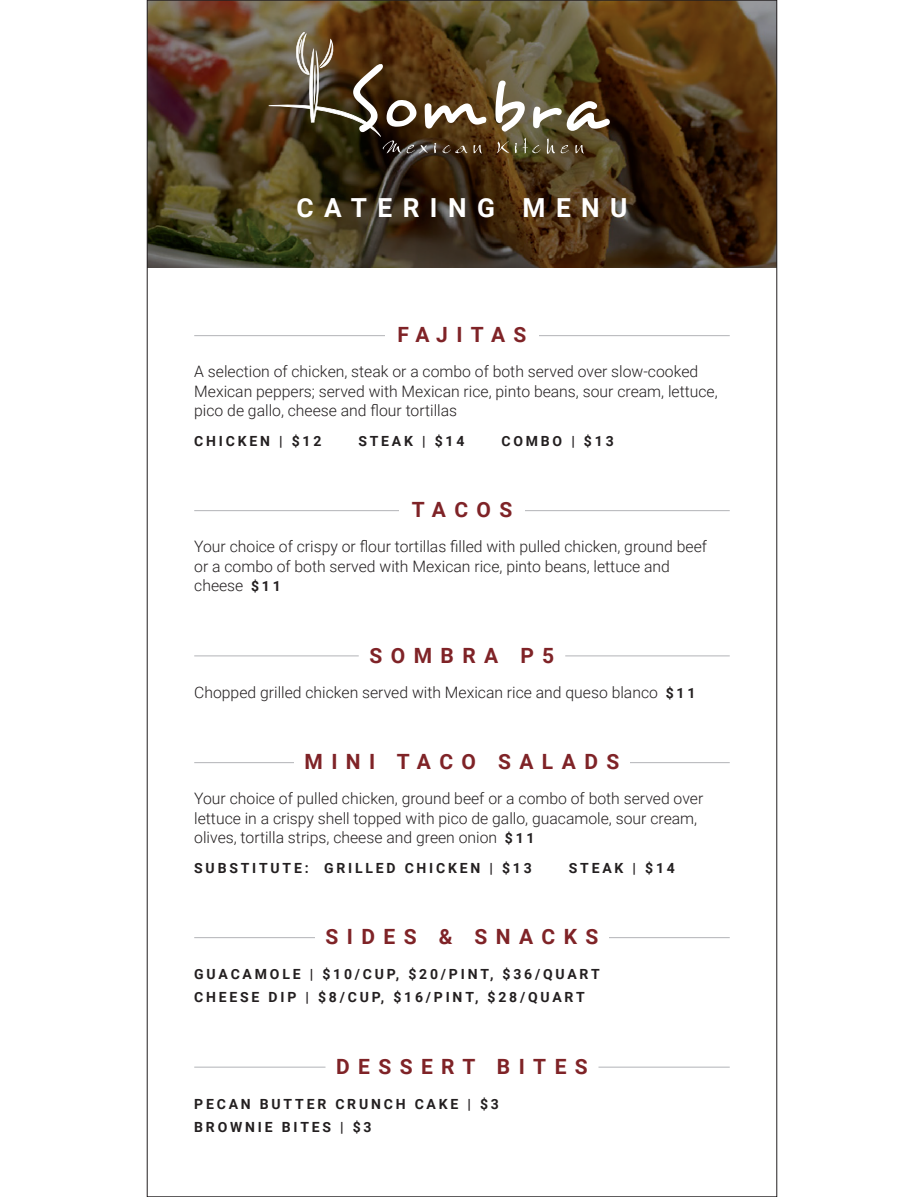
<style>
.page{position:relative;width:924px;height:1197px;background:#fff}
.page>*{position:absolute;margin:0;border:0;box-sizing:border-box;transform-origin:0 0}
.t1{font:700 26.25px "Roboto";letter-spacing:.4em;color:#fff}
.t2{font:700 21px "Roboto";letter-spacing:.4em;color:#7f2327}
.t3{font:700 21px "Roboto";letter-spacing:.37em;color:#7f2327}
.t4{font:300 15.75px/19.2px "Roboto";color:#231f20}
.t5{font:700 14px/22.8px "Roboto";letter-spacing:.2em;color:#231f20}
.s1{font-weight:700;font-size:14px}
</style>
<div class="page">
<img style="left:149px;top:2px;width:626px;height:266px">
<svg style="left:497px;top:141px;width:12px;height:12px"></svg>
<svg style="left:515px;top:138px;width:26px;height:15px"></svg>
<svg style="left:547px;top:139px;width:8px;height:15px"></svg>
<svg style="left:561px;top:145px;width:8px;height:8px"></svg>
<svg style="left:575px;top:145px;width:9px;height:9px"></svg>
<svg style="left:495px;top:81px;width:30px;height:51px"></svg>
<svg style="left:533px;top:101px;width:77px;height:30px"></svg>
<svg style="left:269px;top:32px;width:218px;height:122px;background:#5d492f"></svg>
<hr style="left:194px;top:937px;width:121px;height:1px;background:#b2b3b7">
<hr style="left:194px;top:762px;width:100px;height:1px;background:#b2b3b7">
<hr style="left:194px;top:1067px;width:132px;height:1px;background:#b2b3b7">
<hr style="left:609px;top:937px;width:121px;height:1px;background:#b2b3b7">
<hr style="left:630px;top:762px;width:100px;height:1px;background:#b2b3b7">
<hr style="left:598px;top:1067px;width:132px;height:1px;background:#b2b3b7">
<hr style="left:194px;top:335px;width:191px;height:1px;background:#b2b3b7">
<hr style="left:194px;top:510px;width:205px;height:1px;background:#b2b3b7">
<hr style="left:194px;top:655px;width:165px;height:1px;background:#b2b3b7">
<hr style="left:539px;top:335px;width:191px;height:1px;background:#b2b3b7">
<hr style="left:525px;top:510px;width:205px;height:1px;background:#b2b3b7">
<hr style="left:565px;top:655px;width:165px;height:1px;background:#b2b3b7">
<h1 class="t1" style="left:296px;top:189px;width:333px">CATERING MENU</h1>
<h2 class="t3" style="left:397px;top:320px;width:131px">FAJITAS</h2>
<p class="t4" style="left:194px;top:361px;width:525px">A selection of chicken, steak or a combo of both served over slow-cooked<br>Mexican peppers; served with Mexican rice, pinto beans, sour cream, lettuce, pico de gallo, cheese and flour tortillas</p>
<p class="t5" style="left:194px;top:429px;width:129px">CHICKEN | $12</p>
<p class="t5" style="left:358px;top:429px;width:108px">STEAK | $14</p>
<p class="t5" style="left:501px;top:429px;width:114px">COMBO | $13</p>
<h2 class="t2" style="left:412px;top:495px;width:102px">TACOS</h2>
<p class="t4" style="left:194px;top:536px;width:514px">Your choice of crispy or flour tortillas filled with pulled chicken, ground beef or a combo of both served with Mexican rice, pinto beans, lettuce and cheese <span class="s1">$ 1 1</span></p>
<h2 class="t2" style="left:370px;top:640px;width:186px">SOMBRA P5</h2>
<p class="t4" style="left:194px;top:682px;width:503px">Chopped grilled chicken served with Mexican rice and queso blanco <span class="s1">$ 1 1</span></p>
<h2 class="t2" style="left:305px;top:747px;width:316px">MINI TACO SALADS</h2>
<p class="t4" style="left:194px;top:788px;width:511px">Your choice of pulled chicken, ground beef or a combo of both served over lettuce in a crispy shell topped with pico de gallo, guacamole, sour cream, olives, tortilla strips, cheese and green onion <span class="s1">$ 1 1</span></p>
<p class="t5" style="left:194px;top:856px;width:339px">SUBSTITUTE: GRILLED CHICKEN | $13</p>
<p class="t5" style="left:569px;top:856px;width:108px">STEAK | $14</p>
<h2 class="t2" style="left:326px;top:922px;width:274px">SIDES &amp; SNACKS</h2>
<p class="t5" style="left:194px;top:962px;width:407px">GUACAMOLE | $10/CUP, $20/PINT, $36/QUART<br>CHEESE DIP | $8/CUP, $16/PINT, $28/QUART</p>
<h2 class="t2" style="left:336px;top:1052px;width:253px">DESSERT BITES</h2>
<p class="t5" style="left:194px;top:1092px;width:306px">PECAN BUTTER CRUNCH CAKE | $3<br>BROWNIE BITES | $3</p>
</div>
